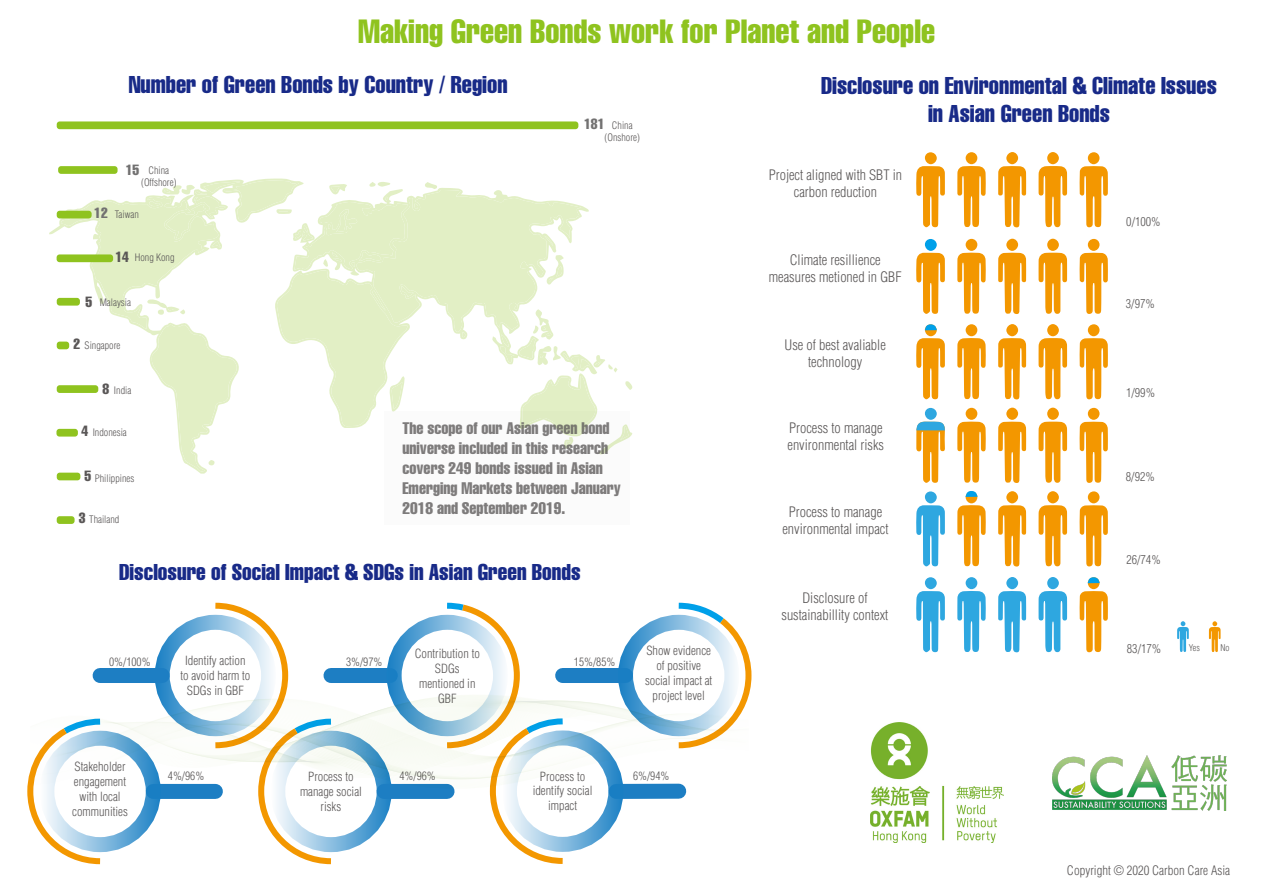
<style>
.page{position:relative;width:1263px;height:893px;background:#fff}
.page>*{position:absolute;margin:0;border:0;box-sizing:border-box;transform-origin:0 0}
.t1{font:33px "Helvetica LT Std Comp";color:#8fc31f}
.t2{font:23.85px/28.7px "Helvetica LT Std Comp";color:#182a88;text-align:center}
.t3{font:22.5px "Helvetica LT Std Comp";color:#182a88}
.t4{font:16.5px/19.8px "Helvetica LT Std Comp";color:#5a5757}
.t5{font:14.55px "Helvetica LT Std Comp";color:#727171}
.t6{font:14.55px "Helvetica LT Std Comp";color:#5a5757}
.t7{font:300 condensed 14.1px/17px "Helvetica LT Std";color:#5a5757;text-align:center}
.t8{font:300 condensed 12.75px "Helvetica LT Std";color:#5a5757}
.t9{font:300 condensed 12.45px/14.9px "Helvetica LT Std";color:#5a5757;text-align:center}
.t10{font:300 condensed 12.15px "Helvetica LT Std";color:#5a5757}
.t11{font:300 condensed 11.55px "Helvetica LT Std";color:#5a5757}
.t12{font:300 condensed 10.05px/12.1px "Helvetica LT Std";color:#5a5757}
.t13{font:300 condensed 9.15px "Helvetica LT Std";color:#5a5757}
.s1{font-family:"Helvetica LT Std Comp";font-weight:400;font-stretch:normal;font-size:14.55px;color:#727171}
.s2{font-family:"Helvetica LT Std Comp";font-weight:400;font-stretch:normal;font-size:14.55px}
</style>
<div class="page">
<div style="left:384px;top:411px;width:245px;height:114px;background:#f8f8f8"></div>
<svg style="left:61px;top:180px;width:571px;height:292px"></svg>
<div style="left:57px;top:121px;width:521px;height:8px;background:#8fc31f;border-radius:3px"></div>
<div style="left:57px;top:254px;width:56px;height:8px;background:#8fc31f;border-radius:3px"></div>
<div style="left:57px;top:211px;width:35px;height:7px;background:#8fc31f;border-radius:3px"></div>
<div style="left:57px;top:298px;width:23px;height:8px;background:#8fc31f;border-radius:3px"></div>
<div style="left:57px;top:342px;width:12px;height:7px;background:#8fc31f;border-radius:3px"></div>
<div style="left:57px;top:385px;width:41px;height:8px;background:#8fc31f;border-radius:3px"></div>
<div style="left:56px;top:429px;width:22px;height:8px;background:#8fc31f;border-radius:3px"></div>
<div style="left:57px;top:473px;width:23px;height:7px;background:#8fc31f;border-radius:3px"></div>
<div style="left:57px;top:516px;width:18px;height:8px;background:#8fc31f;border-radius:3px"></div>
<svg style="left:916px;top:253px;width:29px;height:61px"></svg>
<svg style="left:957px;top:253px;width:29px;height:61px"></svg>
<svg style="left:998px;top:253px;width:28px;height:61px"></svg>
<svg style="left:1038px;top:253px;width:29px;height:61px"></svg>
<svg style="left:1079px;top:253px;width:29px;height:61px"></svg>
<div style="left:1047px;top:239px;width:12px;height:12px;background:#f39700;border-radius:50%"></div>
<div style="left:1006px;top:239px;width:12px;height:12px;background:#f39700;border-radius:50%"></div>
<div style="left:925px;top:239px;width:12px;height:12px;background:#00a0e9;border-radius:50%"></div>
<div style="left:966px;top:239px;width:11px;height:12px;background:#f39700;border-radius:50%"></div>
<div style="left:1088px;top:239px;width:11px;height:12px;background:#f39700;border-radius:50%"></div>
<svg style="left:916px;top:166px;width:29px;height:61px"></svg>
<svg style="left:957px;top:166px;width:29px;height:61px"></svg>
<svg style="left:998px;top:166px;width:28px;height:61px"></svg>
<svg style="left:1038px;top:166px;width:29px;height:62px"></svg>
<svg style="left:1079px;top:166px;width:29px;height:61px"></svg>
<div style="left:1047px;top:152px;width:12px;height:12px;background:#f39700;border-radius:50%"></div>
<div style="left:1006px;top:152px;width:12px;height:12px;background:#f39700;border-radius:50%"></div>
<div style="left:925px;top:152px;width:12px;height:12px;background:#f39700;border-radius:50%"></div>
<div style="left:966px;top:152px;width:11px;height:12px;background:#f39700;border-radius:50%"></div>
<div style="left:1088px;top:152px;width:11px;height:12px;background:#f39700;border-radius:50%"></div>
<svg style="left:916px;top:338px;width:29px;height:61px"></svg>
<svg style="left:957px;top:338px;width:29px;height:61px"></svg>
<svg style="left:998px;top:338px;width:28px;height:62px"></svg>
<svg style="left:1038px;top:338px;width:29px;height:62px"></svg>
<svg style="left:1079px;top:338px;width:29px;height:61px"></svg>
<div style="left:1047px;top:324px;width:12px;height:12px;background:#f39700;border-radius:50%"></div>
<div style="left:1006px;top:324px;width:12px;height:12px;background:#f39700;border-radius:50%"></div>
<svg style="left:925px;top:324px;width:12px;height:12px"></svg>
<div style="left:966px;top:324px;width:11px;height:12px;background:#f39700;border-radius:50%"></div>
<div style="left:1088px;top:324px;width:11px;height:12px;background:#f39700;border-radius:50%"></div>
<svg style="left:957px;top:422px;width:29px;height:61px"></svg>
<svg style="left:998px;top:422px;width:28px;height:61px"></svg>
<svg style="left:1038px;top:422px;width:29px;height:61px"></svg>
<svg style="left:1079px;top:422px;width:29px;height:61px"></svg>
<div style="left:1047px;top:408px;width:12px;height:12px;background:#f39700;border-radius:50%"></div>
<div style="left:1006px;top:408px;width:12px;height:12px;background:#f39700;border-radius:50%"></div>
<div style="left:925px;top:408px;width:12px;height:12px;background:#2ea7e0;border-radius:50%"></div>
<div style="left:966px;top:408px;width:11px;height:12px;background:#f39700;border-radius:50%"></div>
<div style="left:1088px;top:408px;width:11px;height:12px;background:#f39700;border-radius:50%"></div>
<svg style="left:916px;top:505px;width:29px;height:61px"></svg>
<svg style="left:957px;top:505px;width:29px;height:61px"></svg>
<svg style="left:998px;top:505px;width:28px;height:62px"></svg>
<svg style="left:1038px;top:505px;width:29px;height:62px"></svg>
<svg style="left:1079px;top:505px;width:29px;height:62px"></svg>
<div style="left:1047px;top:491px;width:12px;height:12px;background:#f39700;border-radius:50%"></div>
<div style="left:1006px;top:491px;width:12px;height:12px;background:#f39700;border-radius:50%"></div>
<div style="left:925px;top:491px;width:12px;height:12px;background:#2ea7e0;border-radius:50%"></div>
<div style="left:966px;top:491px;width:11px;height:12px;background:#f39700;border-radius:50%"></div>
<div style="left:1088px;top:491px;width:11px;height:12px;background:#f39700;border-radius:50%"></div>
<svg style="left:916px;top:591px;width:29px;height:61px"></svg>
<svg style="left:957px;top:591px;width:29px;height:61px"></svg>
<svg style="left:998px;top:591px;width:28px;height:61px"></svg>
<svg style="left:1038px;top:591px;width:29px;height:62px"></svg>
<svg style="left:1079px;top:591px;width:29px;height:61px"></svg>
<div style="left:1047px;top:577px;width:12px;height:12px;background:#2ea7e0;border-radius:50%"></div>
<div style="left:1006px;top:577px;width:12px;height:12px;background:#2ea7e0;border-radius:50%"></div>
<div style="left:925px;top:577px;width:12px;height:12px;background:#2ea7e0;border-radius:50%"></div>
<div style="left:966px;top:577px;width:11px;height:12px;background:#2ea7e0;border-radius:50%"></div>
<svg style="left:1088px;top:577px;width:11px;height:12px"></svg>
<svg style="left:916px;top:421px;width:29px;height:62px"></svg>
<svg style="left:925px;top:324px;width:12px;height:6px"></svg>
<svg style="left:1087px;top:577px;width:12px;height:6px"></svg>
<svg style="left:965px;top:491px;width:12px;height:6px"></svg>
<svg style="left:1177px;top:621px;width:12px;height:31px"></svg>
<svg style="left:1209px;top:621px;width:11px;height:31px"></svg>
<svg style="left:27px;top:602px;width:725px;height:263px"></svg>
<img style="left:1052px;top:755px;width:174px;height:55px">
<img style="left:871px;top:723px;width:133px;height:119px">
<div style="left:58px;top:166px;width:60px;height:8px;background:#8fc31f;border-radius:3px"></div>
<h1 class="t1" style="left:358px;top:10px;width:578px">Making Green Bonds work for Planet and People</h1>
<h2 class="t2" style="left:129px;top:70px;width:380px">Number of Green Bonds by Country / Region</h2>
<p class="t12" style="left:141px;top:164px;width:37px;text-indent:-16px"><span class="s1">15</span> China (Offshore)</p>
<p class="t12" style="left:605px;top:119px;width:37px;text-indent:-20px"><span class="s1">181</span> China (Onshore)</p>
<p class="t5" style="left:94px;top:204px;width:15px">12</p>
<p class="t12" style="left:115px;top:209px;width:25px">Taiwan</p>
<p class="t6" style="left:115px;top:247px;width:15px">14</p>
<p class="t12" style="left:85px;top:297px;width:47px"><span class="s2">5</span> Malaysia</p>
<p class="t12" style="left:73px;top:339px;width:49px"><span class="s2">2</span> Singapore</p>
<p class="t12" style="left:103px;top:384px;width:30px"><span class="s2">8</span> India</p>
<p class="t12" style="left:81px;top:426px;width:47px"><span class="s2">4</span> Indonesia</p>
<p class="t12" style="left:84px;top:472px;width:52px"><span class="s2">5</span> Philippines</p>
<p class="t12" style="left:79px;top:514px;width:42px"><span class="s2">3</span> Thailand</p>
<p class="t12" style="left:135px;top:251px;width:41px">Hong Kong</p>
<h3 class="t4" style="left:403px;top:418px;width:220px">The scope of our Asian green bond universe included in this research covers 249 bonds issued in Asian<br>Emerging Markets between January<br>2018 and September 2019.</h3>
<h3 class="t3" style="left:119px;top:558px;width:463px">Disclosure of Social Impact &amp; SDGs in Asian Green Bonds</h3>
<p class="t9" style="left:180px;top:653px;width:72px">Identify action to avoid harm to<br>SDGs in GBF</p>
<p class="t9" style="left:415px;top:646px;width:67px">Contribution to<br>SDGs mentioned in<br>GBF</p>
<p class="t9" style="left:645px;top:643px;width:69px">Show evidence of positive social impact at project level</p>
<p class="t11" style="left:109px;top:654px;width:43px">0%/100%</p>
<p class="t11" style="left:346px;top:654px;width:38px">3%/97%</p>
<p class="t11" style="left:574px;top:654px;width:43px">15%/85%</p>
<p class="t9" style="left:72px;top:759px;width:57px">Stakeholder engagement with local communities</p>
<p class="t9" style="left:300px;top:769px;width:63px">Process to manage social risks</p>
<p class="t9" style="left:533px;top:769px;width:61px">Process to identify social impact</p>
<p class="t11" style="left:168px;top:768px;width:38px">4%/96%</p>
<p class="t11" style="left:399px;top:768px;width:38px">4%/96%</p>
<p class="t11" style="left:633px;top:768px;width:38px">6%/94%</p>
<h2 class="t2" style="left:821px;top:71px;width:397px">Disclosure on Environmental &amp; Climate Issues in Asian Green Bonds</h2>
<p class="t7" style="left:769px;top:166px;width:135px">Project aligned with SBT in carbon reduction</p>
<p class="t7" style="left:769px;top:251px;width:134px">Climate resillience measures metioned in GBF</p>
<p class="t7" style="left:784px;top:336px;width:103px">Use of best avaliable technology</p>
<p class="t7" style="left:787px;top:420px;width:98px;text-align:left">Process to manage environmental risks</p>
<p class="t7" style="left:782px;top:503px;width:108px">Process to manage environmental impact</p>
<p class="t7" style="left:781px;top:589px;width:108px">Disclosure of sustainabillity context</p>
<p class="t10" style="left:1126px;top:214px;width:36px">0/100%</p>
<p class="t10" style="left:1126px;top:296px;width:30px">3/97%</p>
<p class="t10" style="left:1126px;top:385px;width:30px">1/99%</p>
<p class="t10" style="left:1126px;top:469px;width:30px">8/92%</p>
<p class="t10" style="left:1126px;top:552px;width:36px">26/74%</p>
<p class="t10" style="left:1127px;top:640px;width:36px">83/17%</p>
<p class="t13" style="left:1189px;top:642px;width:13px">Yes</p>
<p class="t13" style="left:1220px;top:642px;width:11px">No</p>
<p class="t8" style="left:1067px;top:863px;width:165px">Copyright © 2020 Carbon Care Asia</p>
</div>
